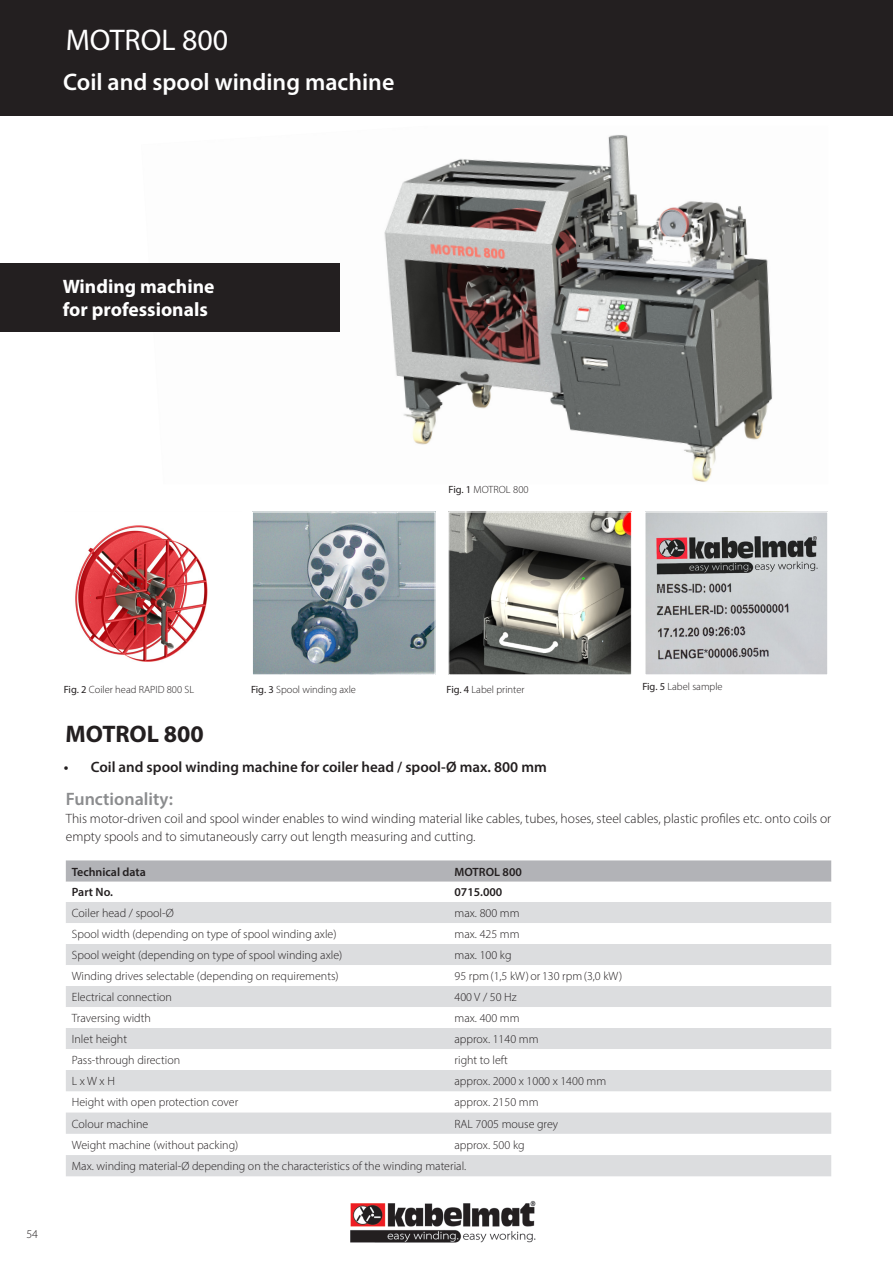
<style>
.page{position:relative;width:893px;height:1263px;background:#fff}
.page>*{position:absolute;margin:0;border:0;box-sizing:border-box;transform-origin:0 0}
.Titel{font:30px "Myriad Pro";color:#fff}
.Sub-Headline_FreeSet{font:600 24px "Myriad Pro";color:#fff}
.Produktüberschrift_M{font:700 24px "Myriad Pro";color:#231f20}
.Produktübersicht{font:700 19.5px "Myriad Pro";color:#fff}
.Fliesstext_FreeSetLi{font:600 18px "Myriad Pro";color:#8b8c8e}
.t1{font:600 15px "Myriad Pro";color:#231f20}
.Fliesstext_FreeSetLi-2{font:300 13.5px/18px "Myriad Pro";color:#231f20}
.Tabelle_Text_Freeset{font:300 12px "Myriad Pro";color:#231f20}
.Tabelle_Sub-Headline{font:600 12px "Myriad Pro";color:#231f20}
.Tabelle_Text_Freeset-2{font:600 12px "Myriad Pro";color:#231f20}
.Bildunterschrift_Fre{font:300 10.5px "Myriad Pro";color:#231f20}
.s1{font-weight:400}
</style>
<div class="page">
<img style="left:350px;top:1200px;width:186px;height:43px">
<div style="left:0;top:0;width:893px;height:116px;background:#231f20"></div>
<img style="left:141px;top:135px;width:632px;height:347px">
<div style="left:0;top:264px;width:340px;height:68px;background:#231f20"></div>
<svg style="left:66px;top:860px;width:765px;height:22px;background:#b5b6b9"></svg>
<svg style="left:66px;top:902px;width:765px;height:274px;fill:#dcdddf"></svg>
<img style="left:75px;top:525px;width:133px;height:137px">
<img style="left:451px;top:514px;width:179px;height:159px">
<div style="left:449px;top:512px;width:183px;height:163px;border:1px solid #fff"></div>
<img style="left:254px;top:514px;width:179px;height:159px">
<div style="left:252px;top:512px;width:183px;height:163px;border:1px solid #fff"></div>
<img style="left:647px;top:514px;width:179px;height:159px">
<div style="left:645px;top:512px;width:183px;height:163px;border:1px solid #fff"></div>
<p class="Titel" style="left:66px;top:22px;width:164px">MOTROL 800</p>
<p class="Sub-Headline_FreeSet" style="left:63px;top:67px;width:333px">Coil and spool winding machine</p>
<p class="Produktübersicht" style="left:63px;top:273px;width:153px">Winding machine</p>
<p class="Produktübersicht" style="left:63px;top:297px;width:147px">for professionals</p>
<p class="Bildunterschrift_Fre" style="left:449px;top:483px;width:82px"><span class="s1">Fig. 1</span> MOTROL 800</p>
<p class="Tabelle_Text_Freeset" style="left:26px;top:1227px;width:13px">54</p>
<p class="Bildunterschrift_Fre" style="left:64px;top:683px;width:132px"><span class="s1">Fig. 2</span> Coiler head RAPID 800 SL</p>
<p class="Bildunterschrift_Fre" style="left:251px;top:683px;width:106px"><span class="s1">Fig. 3</span> Spool winding axle</p>
<p class="Bildunterschrift_Fre" style="left:446px;top:683px;width:80px"><span class="s1">Fig. 4</span> Label printer</p>
<p class="Bildunterschrift_Fre" style="left:642px;top:680px;width:82px"><span class="s1">Fig. 5</span> Label sample</p>
<p class="Produktüberschrift_M" style="left:65px;top:718px;width:140px">MOTROL 800</p>
<p class="t1" style="left:64px;top:757px;width:485px">• Coil and spool winding machine for coiler head / spool-Ø max. 800 mm</p>
<p class="Fliesstext_FreeSetLi" style="left:66px;top:787px;width:109px">Functionality:</p>
<p class="Fliesstext_FreeSetLi-2" style="left:66px;top:809px;width:767px">This motor-driven coil and spool winder enables to wind winding material like cables, tubes, hoses, steel cables, plastic profiles etc. onto coils or empty spools and to simutaneously carry out length measuring and cutting.</p>
<p class="Tabelle_Sub-Headline" style="left:72px;top:864px;width:76px">Technical data</p>
<p class="Tabelle_Sub-Headline" style="left:455px;top:864px;width:69px">MOTROL 800</p>
<p class="Tabelle_Text_Freeset-2" style="left:72px;top:884px;width:43px">Part No.</p>
<p class="Tabelle_Text_Freeset-2" style="left:455px;top:884px;width:49px">0715.000</p>
<p class="Tabelle_Text_Freeset" style="left:72px;top:906px;width:104px">Coiler head / spool-Ø</p>
<p class="Tabelle_Text_Freeset" style="left:455px;top:906px;width:66px">max. 800 mm</p>
<p class="Tabelle_Text_Freeset" style="left:72px;top:927px;width:266px">Spool width (depending on type of spool winding axle)</p>
<p class="Tabelle_Text_Freeset" style="left:455px;top:927px;width:66px">max. 425 mm</p>
<p class="Tabelle_Text_Freeset" style="left:72px;top:948px;width:272px">Spool weight (depending on type of spool winding axle)</p>
<p class="Tabelle_Text_Freeset" style="left:455px;top:948px;width:59px">max. 100 kg</p>
<p class="Tabelle_Text_Freeset" style="left:72px;top:969px;width:268px">Winding drives selectable (depending on requirements)</p>
<p class="Tabelle_Text_Freeset" style="left:455px;top:969px;width:169px">95 rpm(1,5 kW)or 130 rpm(3,0 kW)</p>
<p class="Tabelle_Text_Freeset" style="left:72px;top:990px;width:102px">Electrical connection</p>
<p class="Tabelle_Text_Freeset" style="left:455px;top:990px;width:64px">400 V / 50 Hz</p>
<p class="Tabelle_Text_Freeset" style="left:72px;top:1011px;width:81px">Traversing width</p>
<p class="Tabelle_Text_Freeset" style="left:455px;top:1011px;width:66px">max. 400 mm</p>
<p class="Tabelle_Text_Freeset" style="left:72px;top:1032px;width:57px">Inlet height</p>
<p class="Tabelle_Text_Freeset" style="left:455px;top:1032px;width:85px">approx. 1140 mm</p>
<p class="Tabelle_Text_Freeset" style="left:72px;top:1053px;width:110px">Pass-through direction</p>
<p class="Tabelle_Text_Freeset" style="left:455px;top:1053px;width:55px">right to left</p>
<p class="Tabelle_Text_Freeset" style="left:72px;top:1074px;width:45px">L x W x H</p>
<p class="Tabelle_Text_Freeset" style="left:455px;top:1074px;width:153px">approx. 2000 x 1000 x 1400 mm</p>
<p class="Tabelle_Text_Freeset" style="left:72px;top:1095px;width:168px">Height with open protection cover</p>
<p class="Tabelle_Text_Freeset" style="left:455px;top:1095px;width:85px">approx. 2150 mm</p>
<p class="Tabelle_Text_Freeset" style="left:72px;top:1116px;width:78px">Colour machine</p>
<p class="Tabelle_Text_Freeset" style="left:455px;top:1116px;width:105px">RAL 7005 mouse grey</p>
<p class="Tabelle_Text_Freeset" style="left:72px;top:1138px;width:168px">Weight machine (without packing)</p>
<p class="Tabelle_Text_Freeset" style="left:455px;top:1138px;width:72px">approx. 500 kg</p>
<p class="Tabelle_Text_Freeset" style="left:72px;top:1159px;width:396px">Max. winding material-Ø depending on the characteristics of the winding material.</p>
</div>
